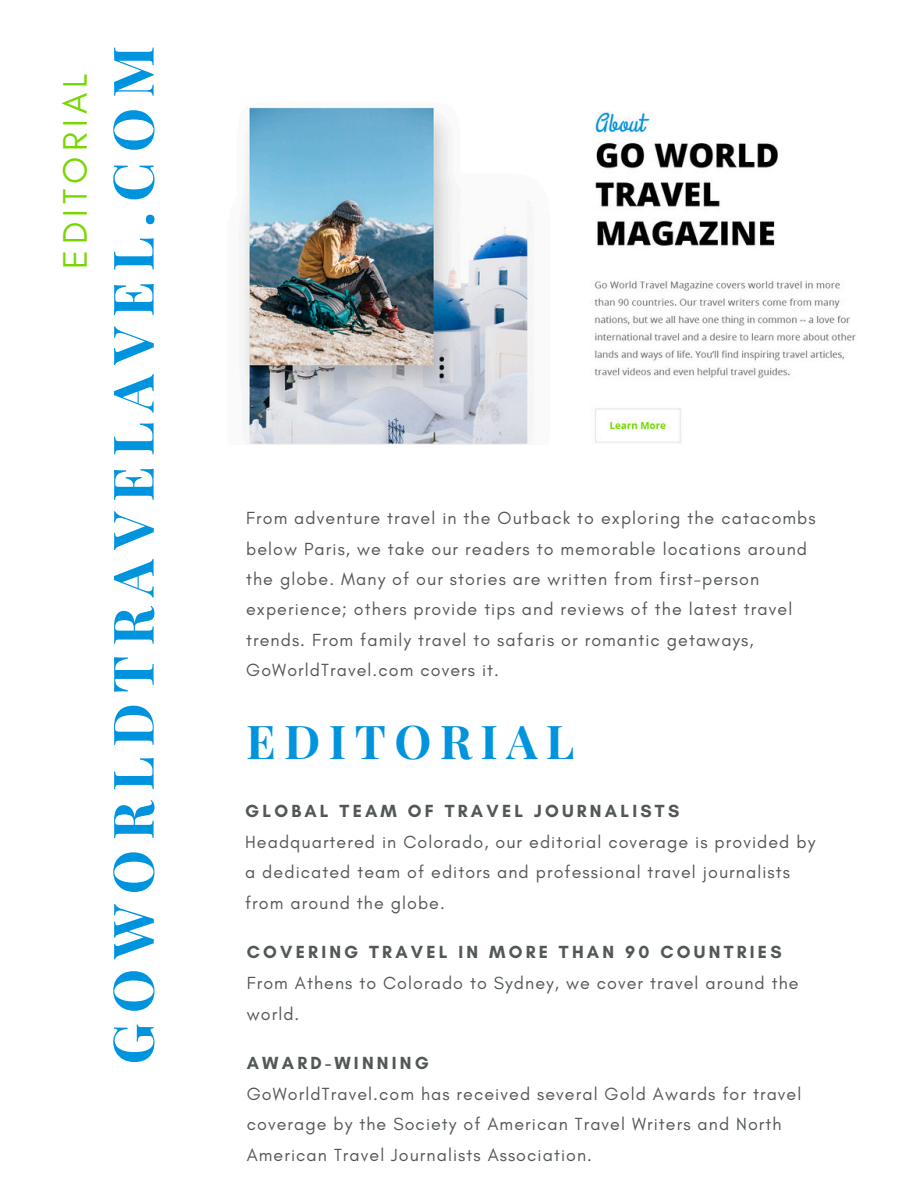
<style>
.page{position:relative;width:918px;height:1188px;background:#fff}
.page>*{position:absolute;margin:0;border:0;box-sizing:border-box;transform-origin:0 0}
.t1{font:700 55.95px "Playfair Display";letter-spacing:.18em;color:#0094df}
.t2{font:700 46.65px "Playfair Display";letter-spacing:.18em;color:#0094df}
.t3{font:34.65px "Glacial Indifference";letter-spacing:.15em;color:#77d700}
.t4{font:17.85px/30.3px "Glacial Indifference";letter-spacing:.06em;color:#525854}
.t5{font:700 17.85px "Glacial Indifference";letter-spacing:.18em;color:#525854}
</style>
<div class="page">
<img style="left:243px;top:107px;width:613px;height:338px">
<h3 class="t3" style="left:56px;top:269px;width:197px;rotate:-90deg">EDITORIAL</h3>
<h1 class="t1" style="left:89px;top:1064px;width:1020px;rotate:-90deg">GOWORLDTRAVELAVEL.COM</h1>
<p class="t4" style="left:246px;top:503px;width:571px">From adventure travel in the Outback to exploring the catacombs below Paris, we take our readers to memorable locations around the globe. Many of our stories are written from first-person experience; others provide tips and reviews of the latest travel trends. From family travel to safaris or romantic getaways, GoWorldTravel.com covers it.</p>
<h2 class="t2" style="left:246px;top:705px;width:330px">EDITORIAL</h2>
<p class="t5" style="left:245px;top:799px;width:436px">GLOBAL TEAM OF TRAVEL JOURNALISTS</p>
<p class="t4" style="left:245px;top:827px;width:572px">Headquartered in Colorado, our editorial coverage is provided by a dedicated team of editors and professional travel journalists from around the globe.</p>
<p class="t5" style="left:247px;top:941px;width:536px">COVERING TRAVEL IN MORE THAN 90 COUNTRIES</p>
<p class="t4" style="left:247px;top:969px;width:553px">From Athens to Colorado to Sydney, we cover travel around the world.</p>
<p class="t5" style="left:247px;top:1051px;width:184px">AWARD-WINNING</p>
<p class="t4" style="left:247px;top:1079px;width:556px">GoWorldTravel.com has received several Gold Awards for travel coverage by the Society of American Travel Writers and North<br>American Travel Journalists Association.</p>
</div>
